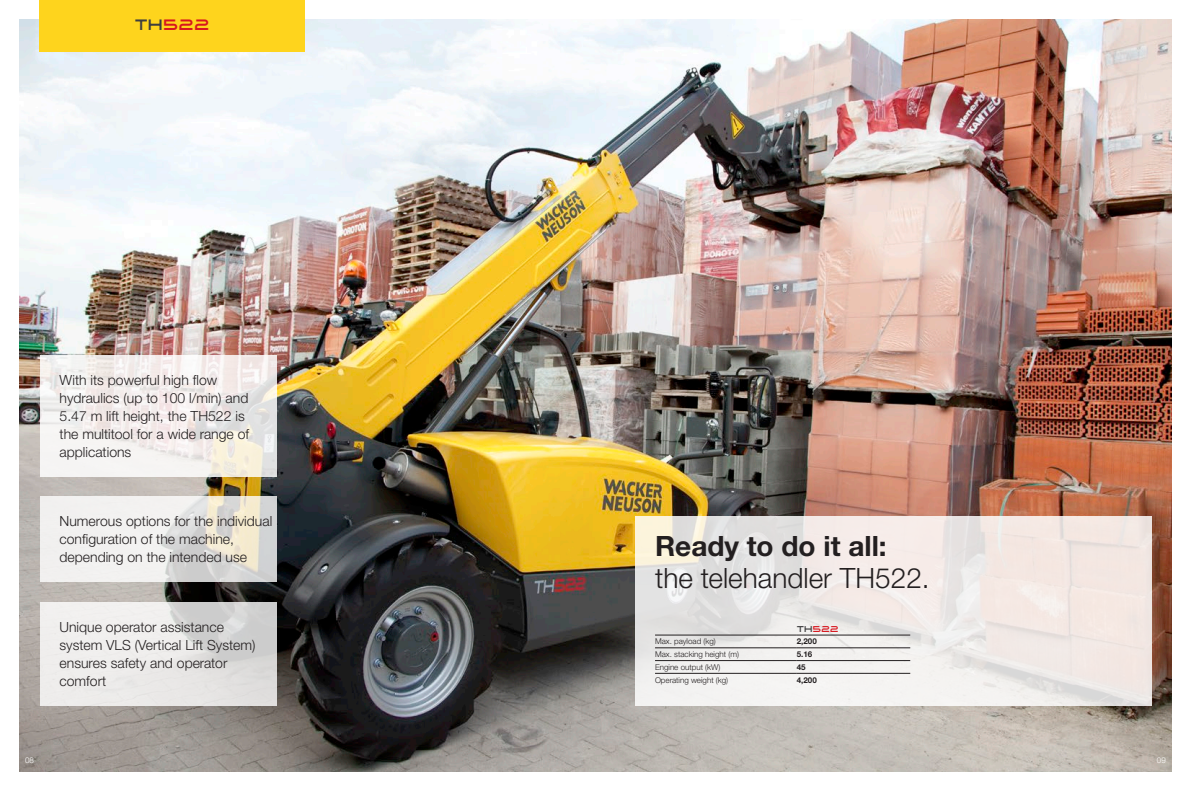
<style>
.page{position:relative;width:1191px;height:791px;background:#fff}
.page>*{position:absolute;margin:0;border:0;box-sizing:border-box;transform-origin:0 0}
.t1{font:300 28px "Helvetica Neue LTW1 G";color:#231f20}
.t2{font:700 28px "Helvetica Neue LTW1 G";color:#231f20}
.t3{font:16px "Wacker Neuson";color:#d7171f}
.t4{font:300 14px/18px "Helvetica Neue LTW1 G";color:#231f20}
.t5{font:9px "Wacker Neuson";color:#d7171f}
.t6{font:300 8px "Helvetica Neue LTW1 G";color:#231f20}
.t7{font:700 8px "Helvetica Neue LTW1 G";color:#231f20}
.t8{font:300 8px "Helvetica Neue LTW1 G";color:#fff}
.s1{color:#3e3e3f}
</style>
<div class="page">
<img style="left:20px;top:20px;width:1151px;height:751px">
<svg style="left:635px;top:516px;width:516px;height:190px;fill:#f3e9e6"></svg>
<div style="left:40px;top:0;width:265px;height:51px;background:#fed41d"></div>
<svg style="left:40px;top:355px;width:236px;height:121px;fill:#f5f0ec"></svg>
<svg style="left:40px;top:496px;width:236px;height:86px;fill:#f1f0ef"></svg>
<svg style="left:40px;top:602px;width:236px;height:104px;background:#e5e4e3"></svg>
<hr style="left:655px;top:635px;width:142px;height:1px;background:#231f20">
<hr style="left:797px;top:635px;width:113px;height:1px;background:#231f20">
<hr style="left:655px;top:647px;width:142px;height:1px;background:#231f20">
<hr style="left:797px;top:647px;width:113px;height:1px;background:#231f20">
<hr style="left:655px;top:660px;width:142px;height:1px;background:#231f20">
<hr style="left:797px;top:660px;width:113px;height:1px;background:#231f20">
<hr style="left:655px;top:673px;width:142px;height:1px;background:#231f20">
<hr style="left:797px;top:673px;width:113px;height:1px;background:#231f20">
<p class="t3" style="left:135px;top:18px;width:76px"><span class="s1">TH</span>522</p>
<p class="t4" style="left:60px;top:371px;width:191px">With its powerful high flow hydraulics (up to 100 l/min) and<br>5.47 m lift height, the TH522 is the multitool for a wide range of applications</p>
<p class="t4" style="left:60px;top:512px;width:214px">Numerous options for the individual configuration of the machine, depending on the intended use</p>
<p class="t4" style="left:60px;top:618px;width:197px">Unique operator assistance system VLS (Vertical Lift System) ensures safety and operator comfort</p>
<h1 class="t2" style="left:655px;top:529px;width:233px">Ready to do it all:</h1>
<h1 class="t1" style="left:655px;top:561px;width:276px">the telehandler TH522.</h1>
<p class="t5" style="left:797px;top:624px;width:43px"><span class="s1">TH</span>522</p>
<p class="t6" style="left:655px;top:636px;width:62px">Max. payload (kg)</p>
<p class="t7" style="left:797px;top:636px;width:22px">2,200</p>
<p class="t6" style="left:655px;top:649px;width:85px">Max. stacking height (m)</p>
<p class="t7" style="left:797px;top:649px;width:17px">5.16</p>
<p class="t6" style="left:655px;top:662px;width:67px">Engine output (kW)</p>
<p class="t7" style="left:797px;top:662px;width:10px">45</p>
<p class="t6" style="left:655px;top:675px;width:75px">Operating weight (kg)</p>
<p class="t7" style="left:797px;top:675px;width:22px">4,200</p>
<p class="t8" style="left:25px;top:755px;width:10px">08</p>
<p class="t8" style="left:1157px;top:755px;width:10px">09</p>
</div>
